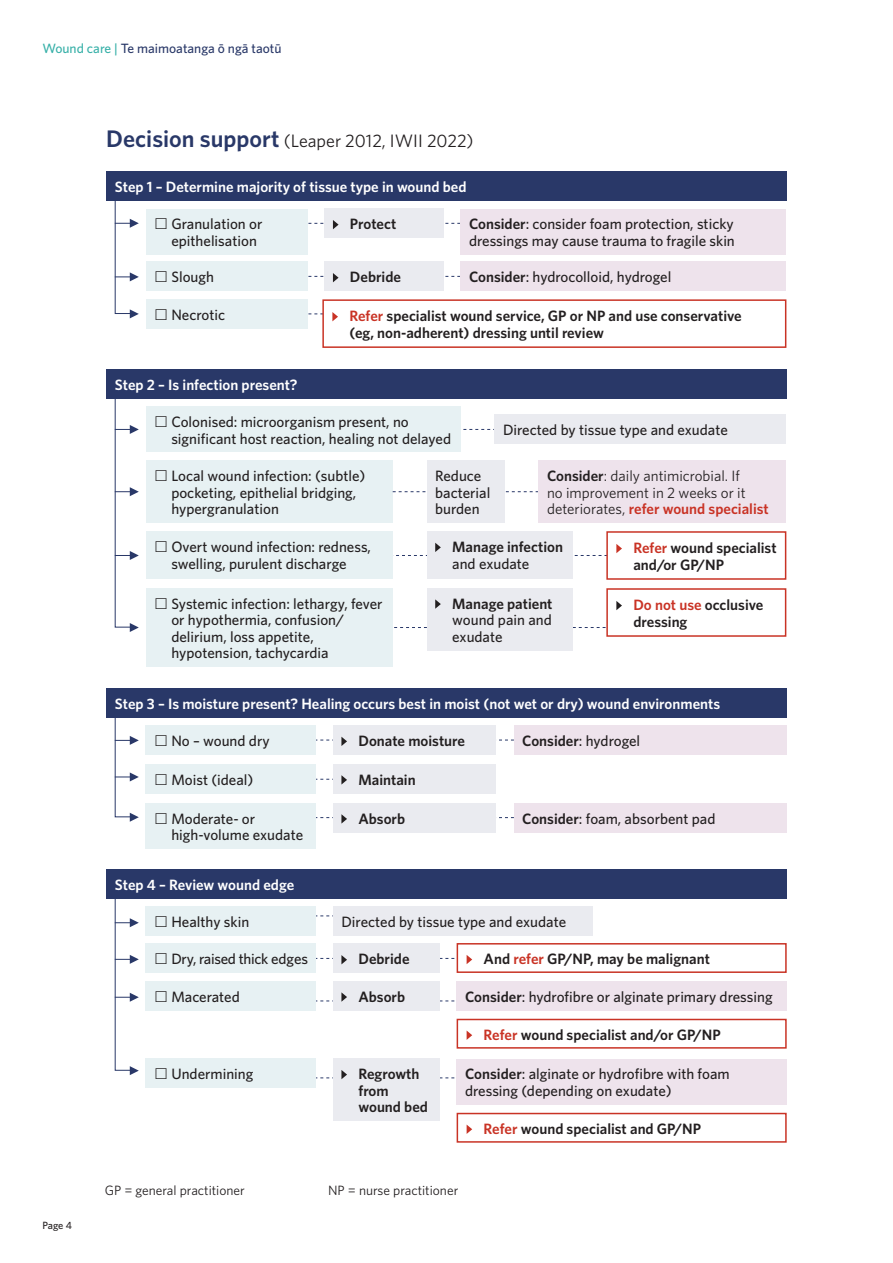
<style>
.page{position:relative;width:893px;height:1263px;background:#fff}
.page>*{position:absolute;margin:0;border:0;box-sizing:border-box;transform-origin:0 0}
.H2_Sub_heading_level{font:18px "Whitney";color:#231f20}
._8_2_MED_10_11_S27{font:500 15px/16.5px "Whitney";color:#231f20}
._8_1_Info_bullets_ar{font:600 15px/16.5px "Whitney";color:#231f20}
._8_1_Med__head_S27_1{font:600 15px "Whitney";color:#fff}
._8_1_Med_Infographic{font:15px/16.5px "Whitney";color:#231f20}
._8_1_Info_bullets_ar-2{font:500 15px/16.5px "Whitney";color:#231f20;text-align:justify}
._8_2_MED_10_11_S27-2{font:500 15px "Whitney";letter-spacing:-.02em;color:#231f20}
._3_3_Body_for_legend{font:13.5px "Whitney";color:#231f20}
.t1{font:500 13.5px "Whitney";color:#293868}
.t2{font:500 10.5px "Whitney";color:#231f20}
.s1{color:#37b0a8}
.s2{font-weight:600;font-size:24px;color:#293868}
.s3{font-weight:600}
.s4{color:#c93325}
.s5{font-weight:600;color:#c93325}
.s6{font-weight:500}
</style>
<div class="page">
<svg style="left:307px;top:312px;width:31px;height:9px"></svg>
<div style="left:322px;top:299px;width:464px;height:49px;border:2px solid #c93325"></div>
<div style="left:460px;top:262px;width:326px;height:29px;background:#eee3ec"></div>
<div style="left:146px;top:209px;width:161px;height:45px;background:#e7f1f3"></div>
<div style="left:146px;top:262px;width:161px;height:29px;background:#e7f1f3"></div>
<div style="left:146px;top:299px;width:161px;height:29px;background:#e7f1f3"></div>
<div style="left:460px;top:209px;width:326px;height:45px;background:#eee3ec"></div>
<svg style="left:114px;top:200px;width:25px;height:118px"></svg>
<div style="left:106px;top:171px;width:681px;height:29px;background:#293868"></div>
<div style="left:324px;top:262px;width:119px;height:29px;background:#eaebf0"></div>
<svg style="left:307px;top:273px;width:153px;height:9px"></svg>
<div style="left:324px;top:209px;width:119px;height:29px;background:#eaebf0"></div>
<svg style="left:307px;top:220px;width:153px;height:9px"></svg>
<div style="left:146px;top:803px;width:170px;height:46px;background:#e7f1f3"></div>
<div style="left:146px;top:725px;width:170px;height:29px;background:#e7f1f3"></div>
<div style="left:146px;top:764px;width:170px;height:29px;background:#e7f1f3"></div>
<svg style="left:114px;top:717px;width:25px;height:105px"></svg>
<div style="left:106px;top:688px;width:680px;height:29px;background:#293868"></div>
<div style="left:333px;top:725px;width:163px;height:29px;background:#eaebf0"></div>
<svg style="left:316px;top:737px;width:198px;height:9px"></svg>
<div style="left:333px;top:764px;width:163px;height:29px;background:#eaebf0"></div>
<svg style="left:316px;top:775px;width:31px;height:9px"></svg>
<div style="left:333px;top:803px;width:163px;height:29px;background:#eaebf0"></div>
<svg style="left:316px;top:814px;width:198px;height:9px"></svg>
<div style="left:514px;top:725px;width:273px;height:29px;background:#eee3ec"></div>
<div style="left:514px;top:803px;width:273px;height:29px;background:#eee3ec"></div>
<svg style="left:114px;top:899px;width:25px;height:176px"></svg>
<div style="left:106px;top:870px;width:681px;height:29px;background:#293868"></div>
<div style="left:333px;top:907px;width:259px;height:29px;background:#eaebf0"></div>
<div style="left:333px;top:944px;width:106px;height:29px;background:#eaebf0"></div>
<div style="left:333px;top:981px;width:106px;height:29px;background:#eaebf0"></div>
<svg style="left:316px;top:992px;width:141px;height:10px"></svg>
<div style="left:333px;top:1059px;width:106px;height:62px;background:#eaebf0"></div>
<svg style="left:316px;top:1070px;width:141px;height:9px"></svg>
<div style="left:457px;top:981px;width:330px;height:29px;background:#eee3ec"></div>
<div style="left:457px;top:1059px;width:330px;height:45px;background:#eee3ec"></div>
<svg style="left:316px;top:955px;width:157px;height:9px"></svg>
<div style="left:457px;top:943px;width:330px;height:30px;border:2px solid #c93325"></div>
<svg style="left:467px;top:1031px;width:5px;height:9px"></svg>
<div style="left:457px;top:1019px;width:330px;height:30px;border:2px solid #c93325"></div>
<svg style="left:467px;top:1125px;width:5px;height:9px"></svg>
<div style="left:457px;top:1113px;width:330px;height:30px;border:2px solid #c93325"></div>
<div style="left:146px;top:907px;width:170px;height:29px;background:#e7f1f3"></div>
<div style="left:146px;top:944px;width:170px;height:29px;background:#e7f1f3"></div>
<div style="left:146px;top:981px;width:170px;height:29px;background:#e7f1f3"></div>
<div style="left:146px;top:1059px;width:170px;height:29px;background:#e7f1f3"></div>
<svg style="left:394px;top:627px;width:212px;height:1px"></svg>
<svg style="left:463px;top:429px;width:31px;height:1px"></svg>
<div style="left:146px;top:407px;width:314px;height:45px;background:#e7f1f3"></div>
<div style="left:106px;top:369px;width:680px;height:29px;background:#293868"></div>
<div style="left:494px;top:415px;width:292px;height:29px;background:#eaebf0"></div>
<div style="left:146px;top:532px;width:247px;height:47px;background:#e7f1f3"></div>
<div style="left:146px;top:588px;width:247px;height:79px;background:#e7f1f3"></div>
<div style="left:146px;top:461px;width:247px;height:62px;background:#e7f1f3"></div>
<svg style="left:114px;top:398px;width:25px;height:234px"></svg>
<svg style="left:393px;top:491px;width:146px;height:1px"></svg>
<div style="left:539px;top:461px;width:247px;height:62px;background:#eee3ec"></div>
<div style="left:427px;top:461px;width:77px;height:62px;background:#eaebf0"></div>
<div style="left:427px;top:532px;width:145px;height:47px;background:#eaebf0"></div>
<div style="left:427px;top:588px;width:145px;height:62px;background:#eaebf0"></div>
<svg style="left:435px;top:599px;width:6px;height:10px"></svg>
<svg style="left:393px;top:543px;width:229px;height:13px"></svg>
<div style="left:606px;top:531px;width:180px;height:49px;border:2px solid #c93325"></div>
<svg style="left:616px;top:601px;width:6px;height:9px"></svg>
<div style="left:606px;top:588px;width:180px;height:49px;border:2px solid #c93325"></div>
<p class="t1" style="left:43px;top:40px;width:241px"><span class="s1">Wound care |</span> Te maimoatanga ō ngā taotū</p>
<p class="H2_Sub_heading_level" style="left:106px;top:129px;width:369px"><span class="s2">Decision support</span> (Leaper 2012, IWII 2022)</p>
<p class="_8_1_Med__head_S27_1" style="left:115px;top:177px;width:353px">Step 1 – Determine majority of tissue type in wound bed</p>
<p class="_8_2_MED_10_11_S27" style="left:171px;top:216px;width:93px">Granulation or epithelisation</p>
<p class="_8_2_MED_10_11_S27" style="left:171px;top:269px;width:44px">Slough</p>
<p class="_8_2_MED_10_11_S27" style="left:171px;top:306px;width:55px">Necrotic</p>
<p class="_8_1_Med__head_S27_1" style="left:115px;top:374px;width:184px">Step 2 – Is infection present?</p>
<p class="_8_1_Info_bullets_ar" style="left:350px;top:216px;width:48px">Protect</p>
<p class="_8_1_Info_bullets_ar" style="left:350px;top:269px;width:53px">Debride</p>
<p class="_8_2_MED_10_11_S27" style="left:469px;top:216px;width:267px"><span class="s3">Consider</span>: consider foam protection, sticky dressings may cause trauma to fragile skin</p>
<p class="_8_2_MED_10_11_S27" style="left:469px;top:269px;width:204px"><span class="s3">Consider</span>: hydrocolloid, hydrogel</p>
<p class="_8_1_Info_bullets_ar" style="left:349px;top:308px;width:394px"><span class="s4">Refer</span> specialist wound service, GP or NP and use conservative (eg, non-adherent) dressing until review</p>
<p class="_8_2_MED_10_11_S27" style="left:171px;top:413px;width:281px">Colonised: microorganism present, no significant host reaction, healing not delayed</p>
<p class="_8_2_MED_10_11_S27" style="left:503px;top:422px;width:226px">Directed by tissue type and exudate</p>
<p class="_8_2_MED_10_11_S27" style="left:171px;top:467px;width:196px">Local wound infection: (subtle) pocketing, epithelial bridging, hypergranulation</p>
<p class="_8_1_Med_Infographic" style="left:547px;top:467px;width:223px"><span class="s3">Consider</span>: daily antimicrobial. If<br>no improvement in 2 weeks or it deteriorates, <span class="s5">refer wound specialist</span></p>
<p class="_8_2_MED_10_11_S27" style="left:435px;top:467px;width:57px">Reduce bacterial burden</p>
<p class="_8_1_Info_bullets_ar" style="left:452px;top:538px;width:112px">Manage infection <span class="s6">and exudate</span></p>
<p class="_8_1_Info_bullets_ar-2" style="left:452px;top:595px;width:102px"><span class="s3">Manage patient </span>wound pain and exudate</p>
<p class="_8_2_MED_10_11_S27" style="left:171px;top:538px;width:201px">Overt wound infection: redness, swelling, purulent discharge</p>
<p class="_8_2_MED_10_11_S27" style="left:171px;top:595px;width:213px">Systemic infection: lethargy, fever or hypothermia, confusion/ delirium, loss appetite, hypotension, tachycardia</p>
<p class="_8_1_Info_bullets_ar" style="left:633px;top:539px;width:145px"><span class="s4">Refer</span> wound specialist and/or GP/NP</p>
<p class="_8_1_Info_bullets_ar" style="left:633px;top:596px;width:132px"><span class="s4">Do not use</span> occlusive dressing</p>
<p class="_8_1_Med__head_S27_1" style="left:115px;top:693px;width:607px">Step 3 – Is moisture present? Healing occurs best in moist (not wet or dry) wound environments</p>
<p class="_8_1_Info_bullets_ar" style="left:358px;top:732px;width:108px">Donate moisture</p>
<p class="_8_1_Info_bullets_ar" style="left:358px;top:771px;width:59px">Maintain</p>
<p class="_8_1_Info_bullets_ar" style="left:358px;top:810px;width:48px">Absorb</p>
<p class="_8_2_MED_10_11_S27" style="left:171px;top:732px;width:100px">No – wound dry</p>
<p class="_8_2_MED_10_11_S27" style="left:171px;top:771px;width:84px">Moist (ideal)</p>
<p class="_8_2_MED_10_11_S27" style="left:522px;top:732px;width:120px"><span class="s3">Consider</span>: hydrogel</p>
<p class="_8_2_MED_10_11_S27" style="left:171px;top:810px;width:133px">Moderate- or high‑volume exudate</p>
<p class="_8_2_MED_10_11_S27" style="left:522px;top:810px;width:195px"><span class="s3">Consider</span>: foam, absorbent pad</p>
<p class="_8_1_Med__head_S27_1" style="left:115px;top:875px;width:181px">Step 4 – Review wound edge</p>
<p class="_8_2_MED_10_11_S27" style="left:171px;top:914px;width:79px">Healthy skin</p>
<p class="_8_2_MED_10_11_S27-2" style="left:171px;top:949px;width:138px">Dry, raised thick edges</p>
<p class="_8_2_MED_10_11_S27" style="left:171px;top:988px;width:70px">Macerated</p>
<p class="_8_2_MED_10_11_S27" style="left:171px;top:1065px;width:84px">Undermining</p>
<p class="_8_2_MED_10_11_S27" style="left:341px;top:914px;width:226px">Directed by tissue type and exudate</p>
<p class="_8_1_Info_bullets_ar" style="left:358px;top:951px;width:53px">Debride</p>
<p class="_8_1_Info_bullets_ar" style="left:358px;top:988px;width:48px">Absorb</p>
<p class="_8_1_Info_bullets_ar" style="left:484px;top:950px;width:228px">And <span class="s4">refer</span> GP/NP, may be malignant</p>
<p class="_8_2_MED_10_11_S27" style="left:465px;top:988px;width:309px"><span class="s3">Consider</span>: hydrofibre or alginate primary dressing</p>
<p class="_8_1_Info_bullets_ar" style="left:358px;top:1065px;width:71px">Regrowth from wound bed</p>
<p class="_8_1_Info_bullets_ar" style="left:484px;top:1026px;width:239px"><span class="s4">Refer</span> wound specialist and/or GP/NP</p>
<p class="_8_2_MED_10_11_S27" style="left:465px;top:1065px;width:266px"><span class="s3">Consider</span>: alginate or hydrofibre with foam dressing (depending on exudate)</p>
<p class="_8_1_Info_bullets_ar" style="left:484px;top:1120px;width:219px"><span class="s4">Refer</span> wound specialist and GP/NP</p>
<p class="t2" style="left:43px;top:1218px;width:31px">Page 4</p>
<p class="_3_3_Body_for_legend" style="left:105px;top:1181px;width:142px">GP = general practitioner</p>
<p class="_3_3_Body_for_legend" style="left:328px;top:1181px;width:132px">NP = nurse practitioner</p>
</div>
